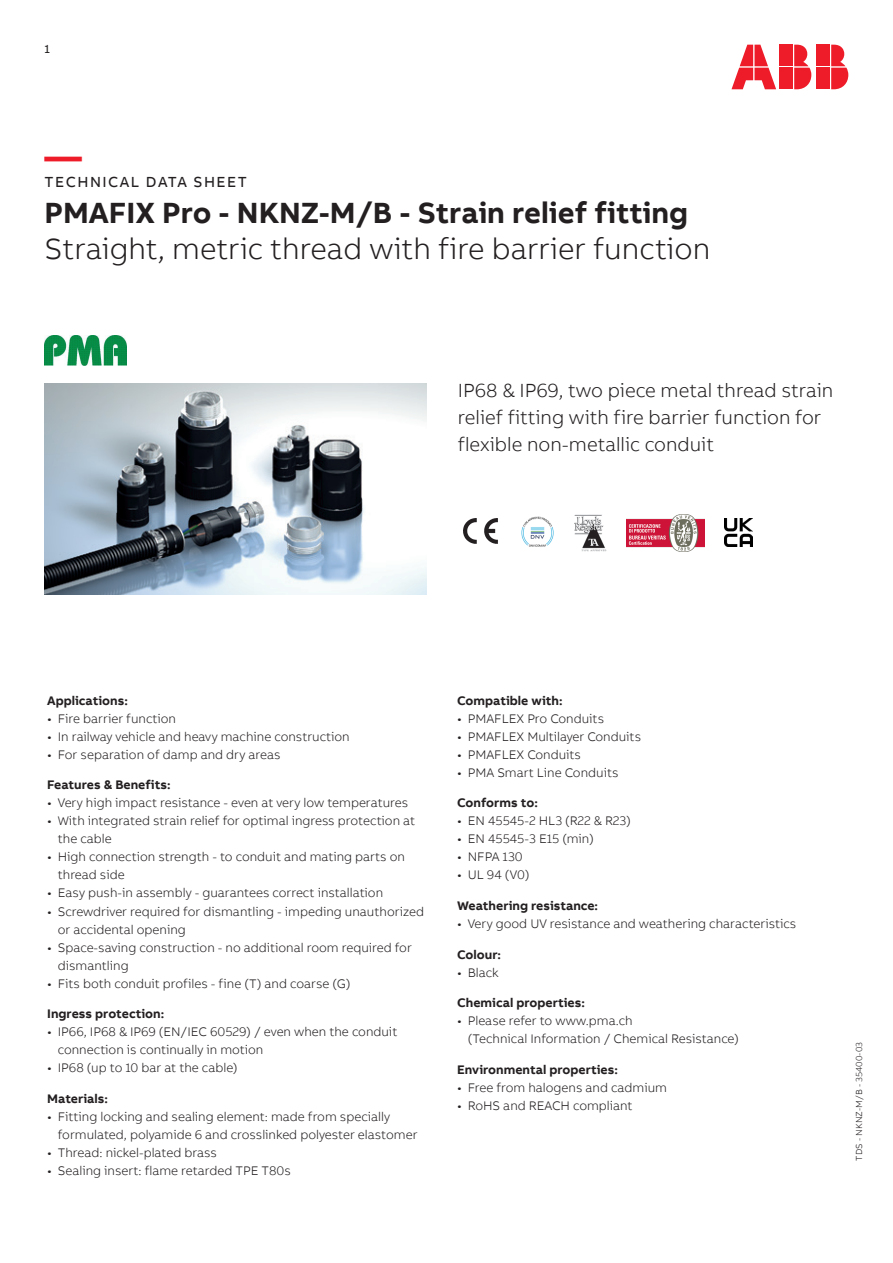
<style>
.page{position:relative;width:893px;height:1263px;background:#fff}
.page>*{position:absolute;margin:0;border:0;box-sizing:border-box;transform-origin:0 0}
.t1{font:700 37.5px "AB Bvoice";color:#ee1c28}
.Subheadlines_25pt____leading_30pt{font:300 30px "AB Bvoice";color:#231f20}
.Headlines_25pt___leading_30pt{font:700 30px "AB Bvoice";color:#231f20}
.Lead_Text_13pt___leading_18pt{font:300 19.5px/27px "AB Bvoice";color:#231f20}
.Category_10pt___leading_12pt{font:15px "AB Bvoice";letter-spacing:.1em;color:#231f20}
.PB{font:300 12.75px/18px "AB Bvoice";color:#231f20}
.PT{font:700 12.75px "AB Bvoice";color:#231f20}
.t2{font:12px "AB Bvoice";color:#231f20}
.Type___Part_number___Print_version_6_pt_{font:300 9px "AB Bvoice";color:#231f20}
</style>
<div class="page">
<div style="left:817px;top:45px;width:13px;height:21px;background:#ee1c28"></div>
<div style="left:817px;top:68px;width:13px;height:21px;background:#ee1c28"></div>
<svg style="left:831px;top:45px;width:17px;height:44px"></svg>
<svg style="left:731px;top:45px;width:45px;height:44px"></svg>
<div style="left:780px;top:45px;width:13px;height:21px;background:#ee1c28"></div>
<div style="left:780px;top:68px;width:13px;height:21px;background:#ee1c28"></div>
<svg style="left:794px;top:45px;width:17px;height:44px"></svg>
<img style="left:45px;top:336px;width:81px;height:29px">
<img style="left:463px;top:518px;width:35px;height:26px">
<img style="left:521px;top:516px;width:33px;height:31px">
<img style="left:575px;top:515px;width:32px;height:36px">
<img style="left:626px;top:515px;width:78px;height:36px">
<img style="left:45px;top:383px;width:382px;height:212px">
<img style="left:725px;top:519px;width:27px;height:27px">
<p class="t2" style="left:45px;top:42px;width:7px">1</p>
<p class="t1" style="left:45px;top:132px;width:39px">—</p>
<p class="Category_10pt___leading_12pt" style="left:45px;top:173px;width:204px">TECHNICAL DATA SHEET</p>
<p class="Headlines_25pt___leading_30pt" style="left:45px;top:193px;width:645px">PMAFIX Pro - NKNZ-M/B - Strain relief fitting</p>
<p class="Subheadlines_25pt____leading_30pt" style="left:45px;top:231px;width:667px">Straight, metric thread with fire barrier function</p>
<p class="Lead_Text_13pt___leading_18pt" style="left:458px;top:377px;width:377px">IP68 &amp; IP69, two piece metal thread strain relief fitting with fire barrier function for flexible non-metallic conduit</p>
<p class="PT" style="left:47px;top:692px;width:82px">Applications:</p>
<p class="PB" style="left:47px;top:709px;width:130px">• Fire barrier function</p>
<p class="PB" style="left:47px;top:727px;width:304px">• In railway vehicle and heavy machine construction</p>
<p class="PB" style="left:47px;top:745px;width:235px">• For separation of damp and dry areas</p>
<p class="PT" style="left:47px;top:777px;width:125px">Features &amp; Benefits:</p>
<p class="PB" style="left:47px;top:794px;width:363px">• Very high impact resistance - even at very low temperatures</p>
<p class="PB" style="left:58px;top:812px;width:359px;text-indent:-11px">• With integrated strain relief for optimal ingress protection at the cable</p>
<p class="PB" style="left:58px;top:848px;width:349px;text-indent:-11px">• High connection strength - to conduit and mating parts on thread side</p>
<p class="PB" style="left:47px;top:884px;width:337px">• Easy push-in assembly - guarantees correct installation</p>
<p class="PB" style="left:58px;top:902px;width:368px;text-indent:-11px">• Screwdriver required for dismantling - impeding unauthorized or accidental opening</p>
<p class="PB" style="left:58px;top:938px;width:355px;text-indent:-11px">• Space-saving construction - no additional room required for dismantling</p>
<p class="PB" style="left:47px;top:974px;width:305px">• Fits both conduit profiles - fine (T) and coarse (G)</p>
<p class="PT" style="left:47px;top:1006px;width:119px">Ingress protection:</p>
<p class="PB" style="left:58px;top:1023px;width:341px;text-indent:-11px">• IP66, IP68 &amp; IP69 (EN/IEC 60529) / even when the conduit connection is continually in motion</p>
<p class="PB" style="left:47px;top:1059px;width:192px">• IP68 (up to 10 bar at the cable)</p>
<p class="PT" style="left:47px;top:1090px;width:62px">Materials:</p>
<p class="PB" style="left:58px;top:1107px;width:361px;text-indent:-11px">• Fitting locking and sealing element: made from specially formulated, polyamide 6 and crosslinked polyester elastomer</p>
<p class="PB" style="left:47px;top:1143px;width:171px">• Thread: nickel-plated brass</p>
<p class="PB" style="left:47px;top:1161px;width:245px">• Sealing insert: flame retarded TPE T80s</p>
<p class="PT" style="left:457px;top:692px;width:107px">Compatible with:</p>
<p class="PB" style="left:457px;top:709px;width:149px">• PMAFLEX Pro Conduits</p>
<p class="PB" style="left:457px;top:727px;width:186px">• PMAFLEX Multilayer Conduits</p>
<p class="PB" style="left:457px;top:745px;width:125px">• PMAFLEX Conduits</p>
<p class="PB" style="left:457px;top:763px;width:163px">• PMA Smart Line Conduits</p>
<p class="PT" style="left:457px;top:795px;width:82px">Conforms to:</p>
<p class="PB" style="left:457px;top:812px;width:175px">• EN 45545-2 HL3 (R22 &amp; R23)</p>
<p class="PB" style="left:457px;top:830px;width:138px">• EN 45545-3 E15 (min)</p>
<p class="PB" style="left:457px;top:848px;width:67px">• NFPA 130</p>
<p class="PB" style="left:457px;top:866px;width:74px">• UL 94 (V0)</p>
<p class="PT" style="left:457px;top:898px;width:142px">Weathering resistance:</p>
<p class="PB" style="left:457px;top:915px;width:341px">• Very good UV resistance and weathering characteristics</p>
<p class="PT" style="left:457px;top:946px;width:45px">Colour:</p>
<p class="PB" style="left:457px;top:963px;width:43px">• Black</p>
<p class="PT" style="left:457px;top:995px;width:129px">Chemical properties:</p>
<p class="PB" style="left:457px;top:1012px;width:177px">• Please refer to www.pma.ch</p>
<p class="PB" style="left:468px;top:1030px;width:273px">(Technical Information / Chemical Resistance)</p>
<p class="PT" style="left:457px;top:1061px;width:162px">Environmental properties:</p>
<p class="PB" style="left:457px;top:1078px;width:211px">• Free from halogens and cadmium</p>
<p class="PB" style="left:457px;top:1096px;width:177px">• RoHS and REACH compliant</p>
<p class="Type___Part_number___Print_version_6_pt_" style="left:854px;top:1160px;width:120px;rotate:-90deg">TDS - NKNZ-M/B - 35400-03</p>
</div>
